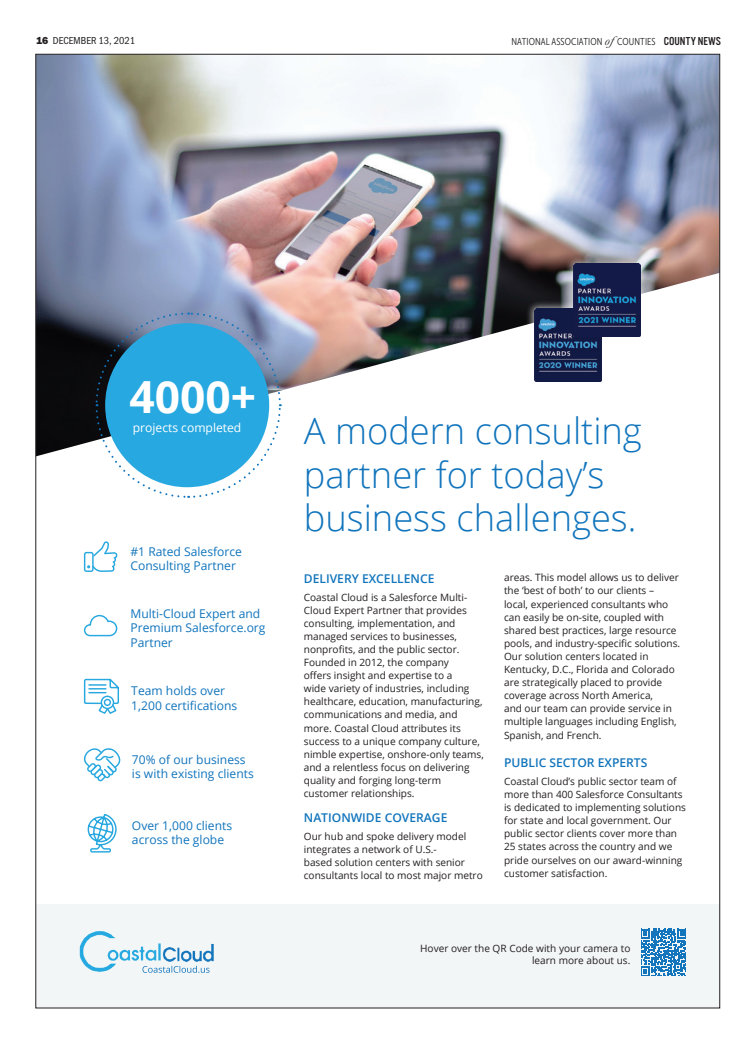
<style>
.page{position:relative;width:756px;height:1044px;background:#fff}
.page>*{position:absolute;margin:0;border:0;box-sizing:border-box;transform-origin:0 0}
.t1{font:700 44.3px "Open Sans";color:#fff}
.t2{font:300 36.3px/43.5px "Open Sans";color:#1074bc}
.t3{font:12.1px/14.5px "Open Sans";color:#1074bc}
.t4{font:600 12.1px "Open Sans";color:#1074bc}
.t5{font:12.1px "Open Sans";color:#fff}
.t6{font:10.5px "Franklin Gothic URW Cond";color:#231f20}
.t7{font:10.1px/13.1px "Open Sans";color:#231f20}
.t8{font:10px "Museo Sans Cond 300";letter-spacing:.01em;color:#231f20}
.s1{font-family:"Franklin Gothic URW Hea"}
.s2{font-family:"Baskerville";font-style:italic;font-size:13px}
.s3{font-family:"Alternate Got No 3 D";font-size:12px}
</style>
<div class="page">
<div style="left:36px;top:904px;width:684px;height:104px;background:#f3f6f7"></div>
<img style="left:38px;top:56px;width:680px;height:400px">
<svg style="left:95px;top:312px;width:187px;height:186px"></svg>
<div style="left:105px;top:323px;width:164px;height:164px;background:#27a8e0;border-radius:50%"></div>
<svg style="left:84px;top:541px;width:33px;height:31px"></svg>
<svg style="left:83px;top:748px;width:38px;height:33px"></svg>
<svg style="left:83px;top:678px;width:36px;height:36px"></svg>
<svg style="left:87px;top:813px;width:30px;height:40px"></svg>
<img style="left:79px;top:931px;width:135px;height:42px">
<svg style="left:83px;top:614px;width:35px;height:23px"></svg>
<div style="left:526px;top:255px;width:123px;height:135px;background:#fff;opacity:.72"></div>
<img style="left:534px;top:309px;width:68px;height:73px">
<img style="left:573px;top:264px;width:68px;height:73px">
<svg style="left:641px;top:929px;width:45px;height:47px"></svg>
<p class="t6" style="left:36px;top:33px;width:101px"><span class="s1">16</span> DECEMBER 13, 2021</p>
<p class="t8" style="left:511px;top:36px;width:211px">NATIONAL ASSOCIATION <span class="s2">of</span>COUNTIES <span class="s3">COUNTY NEWS</span></p>
<p class="t1" style="left:130px;top:365px;width:128px">4000+</p>
<p class="t5" style="left:133px;top:420px;width:110px">projects completed</p>
<p class="t3" style="left:131px;top:544px;width:113px">#1 Rated Salesforce<br>Consulting Partner</p>
<p class="t3" style="left:130px;top:606px;width:137px">Multi-Cloud Expert and<br>Premium Salesforce.org<br>Partner</p>
<p class="t3" style="left:131px;top:683px;width:108px">Team holds over<br>1,200 certifications</p>
<p class="t3" style="left:132px;top:752px;width:123px">70% of our business is with existing clients</p>
<p class="t3" style="left:132px;top:818px;width:102px">Over 1,000 clients across the globe</p>
<p class="t2" style="left:304px;top:408px;width:340px">A modern consulting partner for today’s business challenges.</p>
<p class="t4" style="left:304px;top:570px;width:132px">DELIVERY EXCELLENCE</p>
<p class="t7" style="left:304px;top:590px;width:181px">Coastal Cloud is a Salesforce Multi-Cloud Expert Partner that provides consulting, implementation, and managed services to businesses, nonprofits, and the public sector.<br>Founded in 2012, the company<br>offers insight and expertise to a<br>wide variety of industries, including healthcare, education, manufacturing, communications and media, and more. Coastal Cloud attributes its success to a unique company culture, nimble expertise, onshore-only teams, and a relentless focus on delivering quality and forging long-term customer relationships.</p>
<p class="t4" style="left:304px;top:810px;width:145px">NATIONWIDE COVERAGE</p>
<p class="t7" style="left:304px;top:830px;width:180px">Our hub and spoke delivery model integrates a network of U.S.-<br>based solution centers with senior consultants local to most major metro</p>
<p class="t7" style="left:504px;top:571px;width:178px">areas. This model allows us to deliver the ‘best of both’ to our clients – local, experienced consultants who can easily be on-site, coupled with shared best practices, large resource pools, and industry-specific solutions.<br>Our solution centers located in Kentucky, D.C., Florida and Colorado are strategically placed to provide coverage across North America,<br>and our team can provide service in multiple languages including English, Spanish, and French.</p>
<p class="t4" style="left:504px;top:755px;width:145px">PUBLIC SECTOR EXPERTS</p>
<p class="t7" style="left:504px;top:774px;width:183px">Coastal Cloud’s public sector team of more than 400 Salesforce Consultants is dedicated to implementing solutions for state and local government. Our public sector clients cover more than 25 states across the country and we pride ourselves on our award-winning customer satisfaction.</p>
<p class="t7" style="left:420px;top:942px;width:212px;line-height:12.1px;text-align:right">Hover over the QR Code with your camera to learn more about us.</p>
</div>
